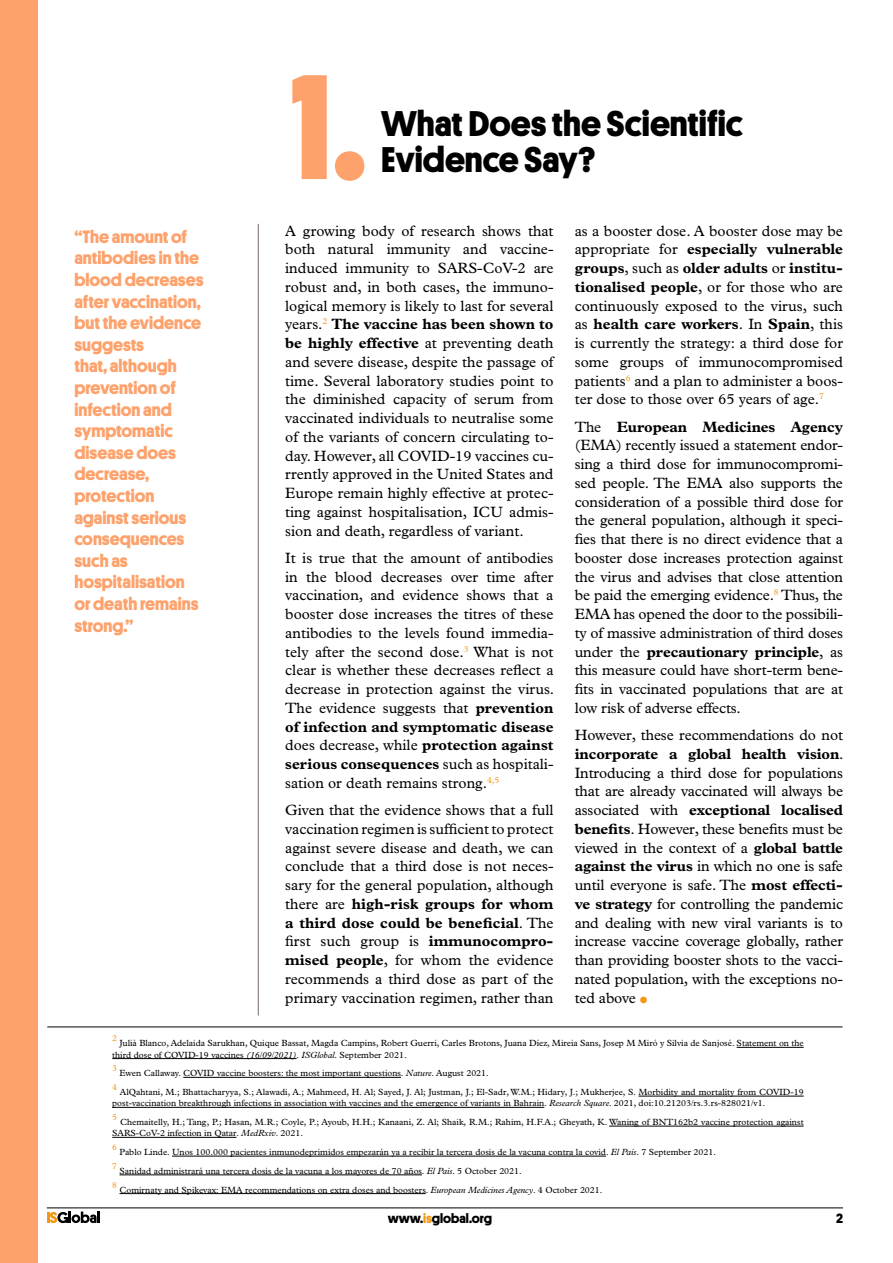
<style>
.page{position:relative;width:893px;height:1263px;background:#fff}
.page>*{position:absolute;margin:0;border:0;box-sizing:border-box;transform-origin:0 0}
.t1{font:700 150px "Platform";color:#fda26c}
.text_base{font:54px "Plantin";color:#f49712}
.t2{font:700 36px/36px "Platform";color:#000}
.t3{font:700 18px/21.6px "Platform";color:#fda26c}
.text_base-2{font:15px/18.8px "Plantin";color:#000;text-align:justify}
.t4{font:700 13.5px "Platform";color:#000}
.leyendas{font:9px/11.2px "Plantin";color:#000}
.leyendas-2{font:8.7px "Plantin";color:#f49712}
.s1{font-weight:700}
.s2{font-style:italic}
.s3{color:#f49712}
</style>
<div class="page">
<svg style="left:47px;top:1211px;width:53px;height:12px"></svg>
<hr style="left:47px;top:1207px;width:796px;height:1px;background:#000">
<div style="left:0;top:0;width:37px;height:1262px;background:#fda26c"></div>
<hr style="left:258px;top:224px;width:1px;height:791px;background:#867b77">
<hr style="left:737px;top:1047px;width:67px;height:1px;background:#000">
<hr style="left:112px;top:1058px;width:185px;height:1px;background:#000">
<hr style="left:183px;top:1077px;width:218px;height:1px;background:#000">
<hr style="left:638px;top:1096px;width:166px;height:1px;background:#000">
<hr style="left:112px;top:1107px;width:432px;height:1px;background:#000">
<hr style="left:609px;top:1126px;width:195px;height:1px;background:#000">
<hr style="left:112px;top:1137px;width:124px;height:1px;background:#000">
<hr style="left:172px;top:1156px;width:434px;height:1px;background:#000">
<hr style="left:120px;top:1174px;width:302px;height:1px;background:#000">
<hr style="left:120px;top:1193px;width:306px;height:1px;background:#000">
<hr style="left:47px;top:1027px;width:795px;height:1px;background:#000">
<p class="t3" style="left:74px;top:225px;width:131px">“The amount of antibodies in the blood decreases after vaccination, but the evidence suggests<br>that, although prevention of infection and symptomatic disease does decrease, protection against serious consequences such as hospitalisation or death remains strong.”</p>
<p class="t1" style="left:291px;top:17px;width:78px">1.</p>
<p class="t2" style="left:381px;top:103px;width:363px">What Does the Scientific<br>Evidence Say?</p>
<p class="text_base-2" style="left:285px;top:221px;width:270px">A growing body of research shows that both natural immunity and vaccine&shy;induced immunity to SARS-CoV-2 are robust and, in both cases, the immuno&shy;logical memory is likely to last for several years.<sup>2</sup> <span class="s1">The vaccine has been shown to be highly effective</span> at preventing death and severe disease, despite the passage of time. Several laboratory studies point to the diminished capacity of serum from vaccinated individuals to neutralise some of the variants of concern circulating to&shy;day. However, all COVID-19 vaccines cu&shy;rrently approved in the United States and Europe remain highly effective at protec&shy;ting against hospitalisation, ICU admis&shy;sion and death, regardless of variant.</p>
<p class="text_base-2" style="left:285px;top:548px;width:270px">It is true that the amount of antibodies in the blood decreases over time after vaccination, and evidence shows that a booster dose increases the titres of these antibodies to the levels found immedia&shy;tely after the second dose.<sup>3</sup> What is not clear is whether these decreases reflect a decrease in protection against the virus.<br>The evidence suggests that <span class="s1">prevention of infection and symptomatic disease </span>does decrease, while <span class="s1">protection against serious consequences</span> such as hospitali&shy;sation or death remains strong.<sup>4,5</sup></p>
<p class="text_base-2" style="left:285px;top:801px;width:270px">Given that the evidence shows that a full vaccination regimen is sufficient to protect against severe disease and death, we can conclude that a third dose is not neces&shy;sary for the general population, although there are <span class="s1">high-risk groups for whom a third dose could be beneficial</span>. The first such group is <span class="s1">immunocompro&shy;mised people</span>, for whom the evidence recommends a third dose as part of the primary vaccination regimen, rather than</p>
<p class="text_base-2" style="left:575px;top:221px;width:270px">as a booster dose. A booster dose may be appropriate for <span class="s1">especially vulnerable groups</span>, such as <span class="s1">older adults</span> or <span class="s1">institu&shy;tionalised people</span>, or for those who are continuously exposed to the virus, such as <span class="s1">health care workers</span>. In <span class="s1">Spain</span>, this is currently the strategy: a third dose for some groups of immunocompromised patients<sup>6</sup> and a plan to administer a boos&shy;ter dose to those over 65 years of age.<sup>7</sup></p>
<p class="text_base-2" style="left:575px;top:417px;width:270px">The <span class="s1">European Medicines Agency </span>(EMA) recently issued a statement endor&shy;sing a third dose for immunocompromi&shy;sed people. The EMA also supports the consideration of a possible third dose for the general population, although it speci&shy;fies that there is no direct evidence that a booster dose increases protection against the virus and advises that close attention be paid the emerging evidence.<sup>8</sup> Thus, the EMA has opened the door to the possibili&shy;ty of massive administration of third doses under the <span class="s1">precautionary principle</span>, as this measure could have short-term bene&shy;fits in vaccinated populations that are at low risk of adverse effects.</p>
<p class="text_base-2" style="left:575px;top:726px;width:270px">However, these recommendations do not <span class="s1">incorporate a global health vision</span>.<br>Introducing a third dose for populations that are already vaccinated will always be associated with <span class="s1">exceptional localised benefits</span>. However, these benefits must be viewed in the context of a <span class="s1">global battle against the virus</span> in which no one is safe until everyone is safe. The <span class="s1">most effecti&shy;ve strategy</span> for controlling the pandemic and dealing with new viral variants is to increase vaccine coverage globally, rather than providing booster shots to the vacci&shy;nated population, with the exceptions no&shy;ted above</p>
<p class="text_base" style="left:636px;top:954px;width:17px">.</p>
<p class="leyendas-2" style="left:112px;top:1033px;width:6px">2</p>
<p class="leyendas" style="left:112px;top:1038px;width:693px;text-indent:7px">Julià Blanco, Adelaida Sarukhan, Quique Bassat, Magda Campins, Robert Guerri, Carles Brotons, Juana Díez, Mireia Sans, Josep M Miró y Silvia de Sanjosé. Statement on the third dose of COVID-19 vaccines <span class="s2">(16/09/2021)</span>. <span class="s2">ISGlobal</span>. September 2021.</p>
<p class="leyendas-2" style="left:112px;top:1063px;width:6px">3</p>
<p class="leyendas" style="left:120px;top:1068px;width:371px">Ewen Callaway. COVID vaccine boosters: the most important questions. <span class="s2">Nature</span>. August 2021.</p>
<p class="leyendas-2" style="left:112px;top:1082px;width:6px">4</p>
<p class="leyendas" style="left:112px;top:1086px;width:693px;text-indent:8px">AlQahtani, M.; Bhattacharyya, S.; Alawadi, A.; Mahmeed, H. Al; Sayed, J. Al; Justman, J.; El-Sadr, W.M.; Hidary, J.; Mukherjee, S. Morbidity and mortality from COVID-19 post-vaccination breakthrough infections in association with vaccines and the emergence of variants in Bahrain. <span class="s2">Research Square</span>. 2021, doi:10.21203/rs.3.rs-828021/v1.</p>
<p class="leyendas-2" style="left:112px;top:1112px;width:6px">5</p>
<p class="leyendas" style="left:112px;top:1116px;width:693px;text-indent:8px">Chemaitelly, H.; Tang, P.; Hasan, M.R.; Coyle, P.; Ayoub, H.H.; Kanaani, Z. Al; Shaik, R.M.; Rahim, H.F.A.; Gheyath, K. Waning of BNT162b2 vaccine protection against<br>SARS-CoV-2 infection in Qatar. <span class="s2">MedRxiv</span>. 2021.</p>
<p class="leyendas-2" style="left:112px;top:1142px;width:6px">6</p>
<p class="leyendas" style="left:120px;top:1146px;width:598px">Pablo Linde. Unos 100.000 pacientes inmunodeprimidos empezarán ya a recibir la tercera dosis de la vacuna contra la covid. <span class="s2">El País</span>. 7 September 2021.</p>
<p class="leyendas-2" style="left:112px;top:1161px;width:6px">7</p>
<p class="leyendas" style="left:120px;top:1165px;width:404px">Sanidad administrará una tercera dosis de la vacuna a los mayores de 70 años. <span class="s2">El País</span>. 5 October 2021.</p>
<p class="leyendas-2" style="left:112px;top:1180px;width:6px">8</p>
<p class="leyendas" style="left:120px;top:1184px;width:484px">Comirnaty and Spikevax: EMA recommendations on extra doses and boosters. <span class="s2">European Medicines Agency</span>. 4 October 2021.</p>
<p class="t4" style="left:388px;top:1208px;width:106px">www.<span class="s3">is</span>global.org</p>
<p class="t4" style="left:836px;top:1208px;width:8px">2</p>
</div>
